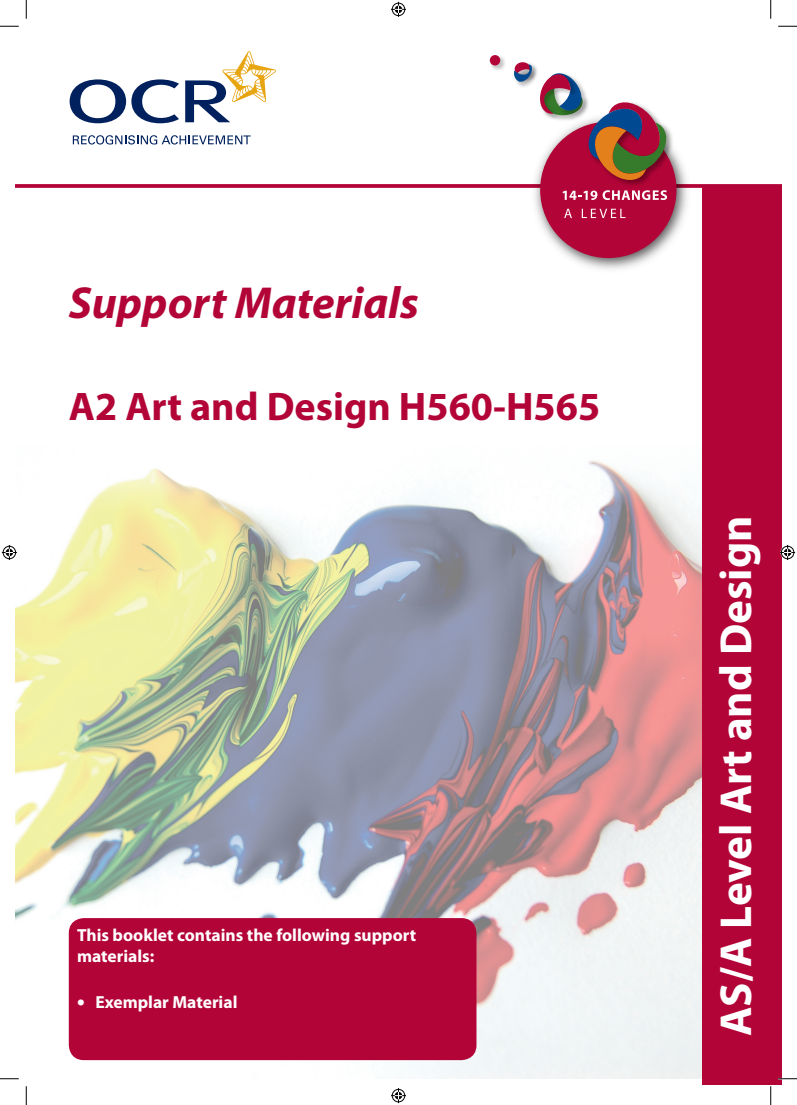
<style>
.page{position:relative;width:797px;height:1105px;background:#fff}
.page>*{position:absolute;margin:0;border:0;box-sizing:border-box;transform-origin:0 0}
.t1{font:700 45px "Myriad Pro";color:#fff}
.t2{font:italic 700 45px "Myriad Pro";color:#b30437}
.t3{font:700 40px "Myriad Pro";color:#b30437}
.t4{font:700 17.5px/21px "Myriad Pro";color:#fff}
.s1{font-weight:900;font-size:21.25px}
</style>
<div class="page">
<img style="left:16px;top:460px;width:686px;height:618px">
<svg style="left:16px;top:184px;width:765px;height:4px;background:#b71242"></svg>
<img style="left:527px;top:153px;width:167px;height:116px">
<div style="left:540px;top:122px;width:136px;height:136px;background:#b30437;border-radius:50%"></div>
<img style="left:489px;top:55px;width:16px;height:15px">
<div style="left:490px;top:55px;width:10px;height:11px;background:#b30437;border-radius:50%"></div>
<img style="left:516px;top:64px;width:21px;height:23px">
<svg style="left:514px;top:62px;width:18px;height:20px"></svg>
<svg style="left:562px;top:190px;width:105px;height:10px"></svg>
<img style="left:626px;top:131px;width:50px;height:55px">
<svg style="left:538px;top:73px;width:132px;height:111px"></svg>
<svg style="left:564px;top:209px;width:8px;height:9px"></svg>
<svg style="left:581px;top:209px;width:44px;height:9px"></svg>
<svg style="left:185px;top:51px;width:91px;height:71px"></svg>
<svg style="left:73px;top:135px;width:177px;height:10px"></svg>
<svg style="left:70px;top:79px;width:109px;height:44px"></svg>
<div style="left:702px;top:186px;width:79px;height:899px;background:#b30437"></div>
<div style="left:69px;top:918px;width:407px;height:142px;background:#b30437;border-radius:15px"></div>
<svg style="left:0;top:25px;width:19px;height:2px"></svg>
<svg style="left:778px;top:25px;width:19px;height:2px"></svg>
<svg style="left:0;top:1078px;width:19px;height:1px"></svg>
<svg style="left:778px;top:1078px;width:19px;height:1px"></svg>
<svg style="left:25px;top:0;width:2px;height:19px"></svg>
<svg style="left:25px;top:1086px;width:2px;height:19px"></svg>
<svg style="left:770px;top:0;width:1px;height:19px"></svg>
<svg style="left:770px;top:1086px;width:1px;height:19px"></svg>
<svg style="left:391px;top:2px;width:15px;height:15px"></svg>
<svg style="left:391px;top:1088px;width:15px;height:15px"></svg>
<svg style="left:2px;top:545px;width:15px;height:15px"></svg>
<svg style="left:780px;top:545px;width:15px;height:15px"></svg>
<h1 class="t2" style="left:69px;top:273px;width:352px">Support Materials</h1>
<h2 class="t3" style="left:69px;top:380px;width:533px">A2 Art and Design H560-H565</h2>
<p class="t4" style="left:77px;top:924px;width:341px">This booklet contains the following support materials:</p>
<p class="t4" style="left:77px;top:991px;width:162px"><span class="s1">•</span> Exemplar Material</p>
<h1 class="t1" style="left:706px;top:1036px;width:522px;rotate:-90deg">AS/A Level Art and Design</h1>
</div>
